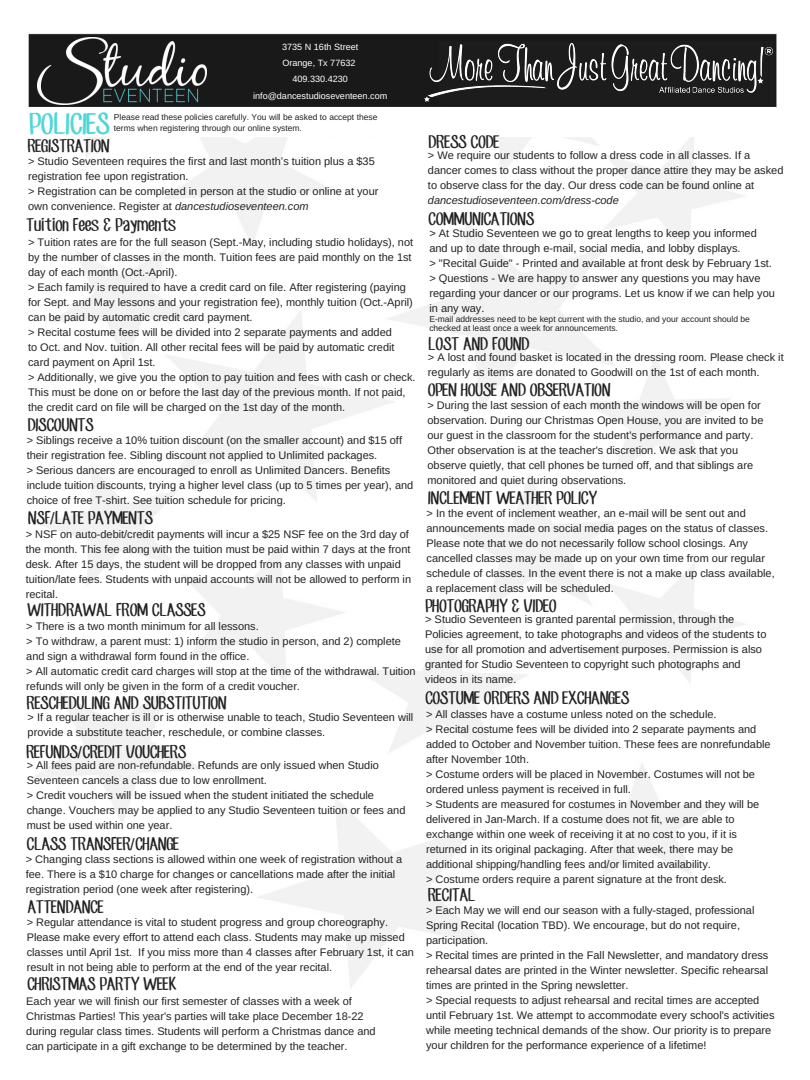
<style>
.page{position:relative;width:810px;height:1080px;background:#fff}
.page>*{position:absolute;margin:0;border:0;box-sizing:border-box;transform-origin:0 0}
.t1{font:27.25px "CF Jack Story";color:#4fd7d5}
.t2{font:16.5px "CF Jack Story";color:#222}
.t3{font:11.06px/15px "Arimo";color:#222}
.t4{font:11px/15px "Arimo";color:#222}
.t5{font:italic 11px "Arimo";color:#222}
.t6{font:9.06px/16.4px "Arimo";color:#fff;text-align:center}
.t7{font:8.5px/11.8px "Arimo";color:#222}
.s1{font-style:italic}
.s2{font-family:"Liberation Sans"}
</style>
<div class="page">
<img style="left:28px;top:33px;width:749px;height:955px">
<div style="left:20px;top:107px;width:755px;height:30px;background:#fff"></div>
<img style="left:37px;top:37px;width:169px;height:68px">
<div style="left:440px;top:41px;width:334px;height:64px;background:#1c1c1c"></div>
<img style="left:424px;top:43px;width:348px;height:58px">
<p class="t6" style="left:253px;top:38px;width:136px">3735 N 16th Street<br>Orange, Tx 77632<br>409.330.4230 info@dancestudioseventeen.com</p>
<h1 class="t1" style="left:28px;top:112px;width:82px">POLICIES</h1>
<p class="t7" style="left:114px;top:111px;width:265px">Please read these policies carefully. You will be asked to accept these terms when registering through our online system.</p>
<h2 class="t2" style="left:27px;top:139px;width:84px">REGISTRATION</h2>
<p class="t4" style="left:28px;top:154px;width:352px">&gt; Studio Seventeen requires the first and last month’s tuition plus a $35 registration fee upon registration.<br>&gt; Registration can be completed in person at the studio or online at your own convenience. Register at <span class="s1">dancestudioseventeen.com</span></p>
<h2 class="t2" style="left:26px;top:218px;width:151px">Tuition Fees &amp; Payments</h2>
<p class="t4" style="left:28px;top:235px;width:389px">&gt; Tuition rates are for the full season (Sept.-May, including studio holidays), not by the number of classes in the month. Tuition fees are paid monthly on the 1st day of each month (Oct.-April).<br>&gt; Each family is required to have a credit card on file. After registering (paying for Sept. and May lessons and your registration fee), monthly tuition (Oct.-April) can be paid by automatic credit card payment.<br>&gt; Recital costume fees will be divided into 2 separate payments and added<br>to Oct. and Nov. tuition. All other recital fees will be paid by automatic credit card payment on April 1st.<br>&gt; Additionally, we give you the option to pay tuition and fees with cash or check.<br>This must be done on or before the last day of the previous month. If not paid, the credit card on file will be charged on the 1st day of the month.</p>
<h2 class="t2" style="left:27px;top:418px;width:67px">DISCOUNTS</h2>
<p class="t4" style="left:27px;top:433px;width:388px">&gt; Siblings receive a 10% tuition discount (on the smaller account) and $15 off their registration fee. Sibling discount not applied to Unlimited packages.<br>&gt; Serious dancers are encouraged to enroll as Unlimited Dancers. Benefits include tuition discounts, trying a higher level class (up to 5 times per year), and choice of free T-shirt. See tuition schedule for pricing.</p>
<h2 class="t2" style="left:28px;top:510px;width:126px">NSF<span class="s2">/</span>LATE PAYMENTS</h2>
<p class="t4" style="left:26px;top:526px;width:387px">&gt; NSF on auto-debit/credit payments will incur a $25 NSF fee on the 3rd day of the month. This fee along with the tuition must be paid within 7 days at the front desk. After 15 days, the student will be dropped from any classes with unpaid tuition/late fees. Students with unpaid accounts will not be allowed to perform in recital.</p>
<h2 class="t2" style="left:27px;top:603px;width:180px">WITHDRAWAL FROM CLASSES</h2>
<p class="t4" style="left:26px;top:619px;width:391px">&gt; There is a two month minimum for all lessons.<br>&gt; To withdraw, a parent must: 1) inform the studio in person, and 2) complete and sign a withdrawal form found in the office.<br>&gt; All automatic credit card charges will stop at the time of the withdrawal. Tuition refunds will only be given in the form of a credit voucher.</p>
<h2 class="t2" style="left:26px;top:696px;width:201px">RESCHEDULING AND SUBSTITUTION</h2>
<p class="t4" style="left:28px;top:710px;width:387px">&gt; If a regular teacher is ill or is otherwise unable to teach, Studio Seventeen will provide a substitute teacher, reschedule, or combine classes.</p>
<h2 class="t2" style="left:26px;top:744px;width:161px">REFUNDS<span class="s2">/</span>CREDIT VOUCHERS</h2>
<p class="t4" style="left:27px;top:758px;width:380px">&gt; All fees paid are non-refundable. Refunds are only issued when Studio Seventeen cancels a class due to low enrollment.<br>&gt; Credit vouchers will be issued when the student initiated the schedule change. Vouchers may be applied to any Studio Seventeen tuition or fees and must be used within one year.</p>
<h2 class="t2" style="left:26px;top:837px;width:154px">CLASS TRANSFER<span class="s2">/</span>CHANGE</h2>
<p class="t4" style="left:26px;top:852px;width:378px">&gt; Changing class sections is allowed within one week of registration without a fee. There is a $10 charge for changes or cancellations made after the initial registration period (one week after registering).</p>
<h2 class="t2" style="left:27px;top:900px;width:77px">ATTENDANCE</h2>
<p class="t4" style="left:27px;top:914px;width:389px">&gt; Regular attendance is vital to student progress and group choreography.<br>Please make every effort to attend each class. Students may make up missed classes until April 1st. If you miss more than 4 classes after February 1st, it can result in not being able to perform at the end of the year recital.</p>
<h2 class="t2" style="left:27px;top:977px;width:151px">CHRISTMAS PARTY WEEK</h2>
<p class="t4" style="left:26px;top:993px;width:351px">Each year we will finish our first semester of classes with a week of Christmas Parties! This year's parties will take place December 18-22 during regular class times. Students will perform a Christmas dance and can participate in a gift exchange to be determined by the teacher.</p>
<h2 class="t2" style="left:428px;top:135px;width:72px">DRESS CODE</h2>
<p class="t4" style="left:428px;top:148px;width:357px">&gt; We require our students to follow a dress code in all classes. If a dancer comes to class without the proper dance attire they may be asked to observe class for the day. Our dress code can be found online at</p>
<p class="t5" style="left:428px;top:194px;width:192px">dancestudioseventeen.com/dress-code</p>
<h2 class="t2" style="left:428px;top:211px;width:107px">COMMUNICATIONS</h2>
<p class="t3" style="left:429px;top:225px;width:347px">&gt; At Studio Seventeen we go to great lengths to keep you informed and up to date through e-mail, social media, and lobby displays.<br>&gt; "Recital Guide" - Printed and available at front desk by February 1st. &gt; Questions - We are happy to answer any questions you may have regarding your dancer or our programs. Let us know if we can help you in any way.</p>
<p class="t7" style="left:429px;top:314px;width:322px;line-height:9.9px">E-mail addresses need to be kept current with the studio, and your account should be checked at least once a week for announcements.</p>
<h2 class="t2" style="left:428px;top:337px;width:103px">LOST AND FOUND</h2>
<p class="t4" style="left:428px;top:350px;width:357px">&gt; A lost and found basket is located in the dressing room. Please check it regularly as items are donated to Goodwill on the 1st of each month.</p>
<h2 class="t2" style="left:427px;top:383px;width:184px">OPEN HOUSE AND OBSERVATION</h2>
<p class="t4" style="left:427px;top:397px;width:338px">&gt; During the last session of each month the windows will be open for observation. During our Christmas Open House, you are invited to be our guest in the classroom for the student's performance and party.<br>Other observation is at the teacher's discretion. We ask that you observe quietly, that cell phones be turned off, and that siblings are monitored and quiet during observations.</p>
<h2 class="t2" style="left:427px;top:491px;width:170px">INCLEMENT WEATHER POLICY</h2>
<p class="t4" style="left:427px;top:506px;width:350px">&gt; In the event of inclement weather, an e-mail will be sent out and announcements made on social media pages on the status of classes.<br>Please note that we do not necessarily follow school closings. Any cancelled classes may be made up on your own time from our regular schedule of classes. In the event there is not a make up class available, a replacement class will be scheduled.</p>
<h2 class="t2" style="left:425px;top:599px;width:133px">PHOTOGRAPHY &amp; VIDEO</h2>
<p class="t3" style="left:425px;top:612px;width:343px">&gt; Studio Seventeen is granted parental permission, through the Policies agreement, to take photographs and videos of the students to use for all promotion and advertisement purposes. Permission is also granted for Studio Seventeen to copyright such photographs and videos in its name.</p>
<h2 class="t2" style="left:425px;top:690px;width:205px">COSTUME ORDERS AND EXCHANGES</h2>
<p class="t4" style="left:426px;top:706px;width:346px">&gt; All classes have a costume unless noted on the schedule.<br>&gt; Recital costume fees will be divided into 2 separate payments and added to October and November tuition. These fees are nonrefundable after November 10th.<br>&gt; Costume orders will be placed in November. Costumes will not be ordered unless payment is received in full.<br>&gt; Students are measured for costumes in November and they will be delivered in Jan-March. If a costume does not fit, we are able to exchange within one week of receiving it at no cost to you, if it is returned in its original packaging. After that week, there may be additional shipping/handling fees and/or limited availability.<br>&gt; Costume orders require a parent signature at the front desk.</p>
<h2 class="t2" style="left:427px;top:888px;width:49px">RECITAL</h2>
<p class="t4" style="left:426px;top:903px;width:350px">&gt; Each May we will end our season with a fully-staged, professional Spring Recital (location TBD). We encourage, but do not require, participation.<br>&gt; Recital times are printed in the Fall Newsletter, and mandatory dress rehearsal dates are printed in the Winter newsletter. Specific rehearsal times are printed in the Spring newsletter.<br>&gt; Special requests to adjust rehearsal and recital times are accepted until February 1st. We attempt to accommodate every school's activities while meeting technical demands of the show. Our priority is to prepare your children for the performance experience of a lifetime!</p>
</div>
